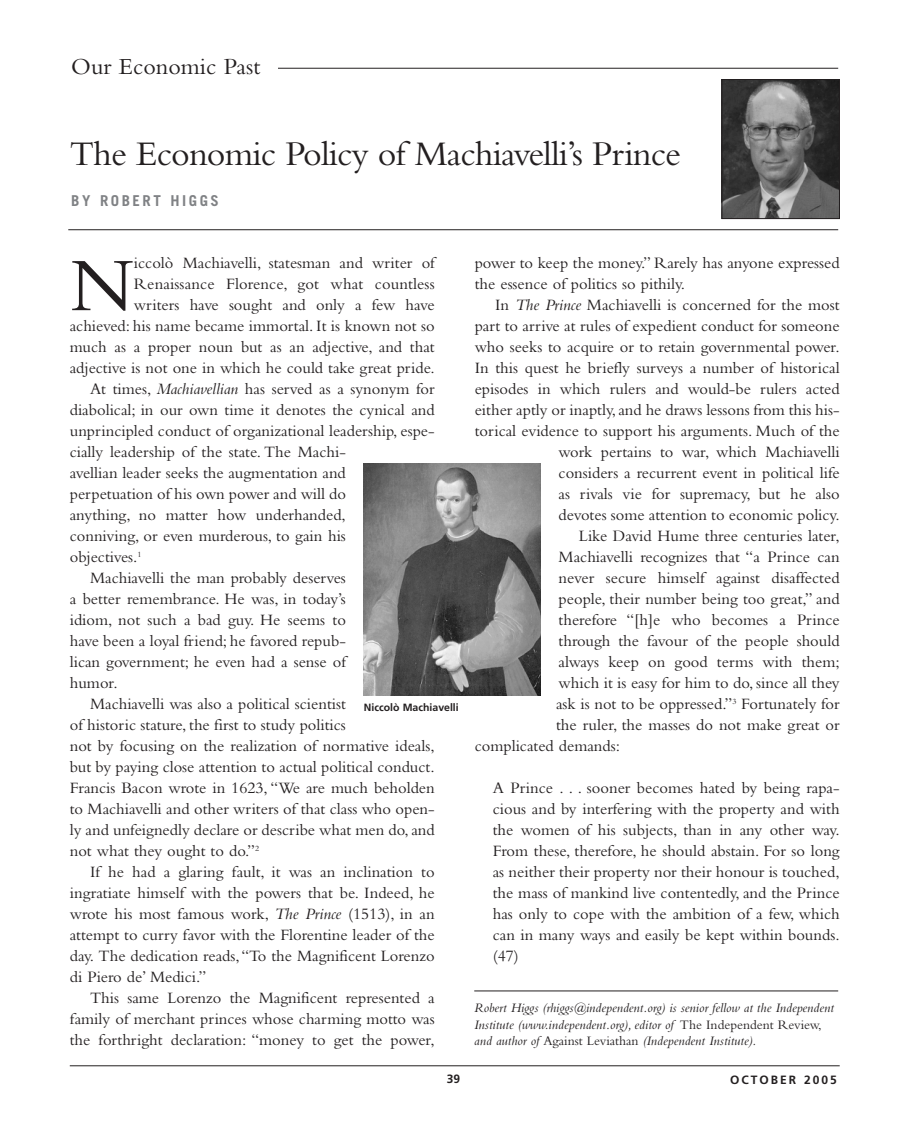
<style>
.page{position:relative;width:905px;height:1134px;background:#fff}
.page>*{position:absolute;margin:0;border:0;box-sizing:border-box;transform-origin:0 0}
.t1{font:78.9px "Bembo";color:#231f20}
.t2{font:36px "Bembo";letter-spacing:-.025em;color:#231f20}
.t3{font:24px "Bembo";color:#231f20}
.t4{font:16.5px/21px "Bembo";color:#231f20}
.t5{font:700 15px "Trade Gothic";letter-spacing:.165em;color:#808285}
.t6{font:italic 13.5px/16.5px "Bembo";color:#231f20}
.t7{font:700 12px "Frutiger";letter-spacing:.165em;color:#231f20}
.t8{font:700 10.5px "Frutiger";color:#231f20}
.s1{font-style:italic}
.s2{font-style:normal}
</style>
<div class="page">
<hr style="left:68px;top:229px;width:770px;height:1px;background:#231f20">
<hr style="left:272px;top:68px;width:566px;height:1px;background:#231f20">
<div style="left:70px;top:57px;width:207px;height:32px;background:#fff"></div>
<img style="left:723px;top:81px;width:114px;height:136px">
<div style="left:721px;top:79px;width:118px;height:140px;border:1px solid #231f20"></div>
<hr style="left:70px;top:1066px;width:769px;height:1px;background:#231f20">
<img style="left:364px;top:464px;width:176px;height:232px">
<hr style="left:474px;top:991px;width:364px;height:1px;background:#231f20">
<h3 class="t3" style="left:71px;top:58px;width:190px">Our Economic Past</h3>
<h2 class="t2" style="left:70px;top:141px;width:612px">The Economic Policy of Machiavelli’s Prince</h2>
<p class="t5" style="left:71px;top:195px;width:149px">BY ROBERT HIGGS</p>
<h1 class="t1" style="left:70px;top:257px;width:66px">N</h1>
<p class="t4" style="left:134px;top:254px;width:302px">iccolò Machiavelli, statesman and writer of</p>
<p class="t4" style="left:134px;top:275px;width:302px">Renaissance Florence, got what countless</p>
<p class="t4" style="left:134px;top:296px;width:302px">writers have sought and only a few have</p>
<p class="t4" style="left:70px;top:317px;width:366px">achieved: his name became immortal. It is known not so</p>
<p class="t4" style="left:70px;top:338px;width:366px">much as a proper noun but as an adjective, and that</p>
<p class="t4" style="left:70px;top:359px;width:366px">adjective is not one in which he could take great pride.</p>
<p class="t4" style="left:90px;top:380px;width:346px">At times, <span class="s1">Machiavellian</span> has served as a synonym for</p>
<p class="t4" style="left:70px;top:401px;width:366px">diabolical; in our own time it denotes the cynical and</p>
<p class="t4" style="left:70px;top:422px;width:366px">unprincipled conduct of organizational leadership, espe-</p>
<p class="t4" style="left:70px;top:443px;width:277px">cially leadership of the state. The Machi-</p>
<p class="t4" style="left:70px;top:464px;width:277px">avellian leader seeks the augmentation and</p>
<p class="t4" style="left:70px;top:485px;width:277px">perpetuation of his own power and will do</p>
<p class="t4" style="left:70px;top:506px;width:277px">anything, no matter how underhanded,</p>
<p class="t4" style="left:70px;top:527px;width:278px">conniving, or even murderous, to gain his</p>
<p class="t4" style="left:70px;top:548px;width:73px">objectives.<sup>1</sup></p>
<p class="t4" style="left:90px;top:569px;width:257px">Machiavelli the man probably deserves</p>
<p class="t4" style="left:70px;top:590px;width:278px">a better remembrance. He was, in today’s</p>
<p class="t4" style="left:70px;top:611px;width:277px">idiom, not such a bad guy. He seems to</p>
<p class="t4" style="left:70px;top:632px;width:277px">have been a loyal friend; he favored repub-</p>
<p class="t4" style="left:70px;top:653px;width:277px">lican government; he even had a sense of</p>
<p class="t4" style="left:70px;top:674px;width:49px">humor.</p>
<p class="t4" style="left:90px;top:695px;width:257px">Machiavelli was also a political scientist</p>
<p class="t4" style="left:70px;top:716px;width:278px">of historic stature, the first to study politics</p>
<p class="t4" style="left:70px;top:737px;width:366px">not by focusing on the realization of normative ideals,</p>
<p class="t4" style="left:70px;top:758px;width:366px">but by paying close attention to actual political conduct.</p>
<p class="t4" style="left:70px;top:779px;width:366px">Francis Bacon wrote in 1623, “We are much beholden</p>
<p class="t4" style="left:70px;top:800px;width:366px">to Machiavelli and other writers of that class who open-</p>
<p class="t4" style="left:70px;top:821px;width:366px">ly and unfeignedly declare or describe what men do, and</p>
<p class="t4" style="left:70px;top:842px;width:191px">not what they ought to do.”<sup>2</sup></p>
<p class="t4" style="left:90px;top:863px;width:346px">If he had a glaring fault, it was an inclination to</p>
<p class="t4" style="left:70px;top:884px;width:366px">ingratiate himself with the powers that be. Indeed, he</p>
<p class="t4" style="left:70px;top:905px;width:366px">wrote his most famous work, <span class="s1">The Prince</span> (1513), in an</p>
<p class="t4" style="left:70px;top:926px;width:366px">attempt to curry favor with the Florentine leader of the</p>
<p class="t4" style="left:70px;top:947px;width:366px">day. The dedication reads,“To the Magnificent Lorenzo</p>
<p class="t4" style="left:70px;top:968px;width:138px">di Piero de’ Medici.”</p>
<p class="t4" style="left:90px;top:989px;width:346px">This same Lorenzo the Magnificent represented a</p>
<p class="t4" style="left:70px;top:1010px;width:366px">family of merchant princes whose charming motto was</p>
<p class="t4" style="left:70px;top:1031px;width:366px">the forthright declaration: “money to get the power,</p>
<p class="t8" style="left:364px;top:704px;width:96px">Niccolò Machiavelli</p>
<p class="t4" style="left:474px;top:254px;width:366px">power to keep the money.” Rarely has anyone expressed the essence of politics so pithily.</p>
<p class="t4" style="left:495px;top:296px;width:346px">In <span class="s1">The Prince</span> Machiavelli is concerned for the most</p>
<p class="t4" style="left:474px;top:317px;width:366px">part to arrive at rules of expedient conduct for someone</p>
<p class="t4" style="left:474px;top:338px;width:366px">who seeks to acquire or to retain governmental power.</p>
<p class="t4" style="left:474px;top:359px;width:366px">In this quest he briefly surveys a number of historical</p>
<p class="t4" style="left:474px;top:380px;width:366px">episodes in which rulers and would-be rulers acted</p>
<p class="t4" style="left:474px;top:401px;width:366px">either aptly or inaptly,and he draws lessons from this his-</p>
<p class="t4" style="left:474px;top:422px;width:366px">torical evidence to support his arguments. Much of the</p>
<p class="t4" style="left:558px;top:443px;width:282px">work pertains to war, which Machiavelli</p>
<p class="t4" style="left:558px;top:464px;width:282px">considers a recurrent event in political life</p>
<p class="t4" style="left:558px;top:485px;width:282px">as rivals vie for supremacy, but he also</p>
<p class="t4" style="left:558px;top:506px;width:282px">devotes some attention to economic policy.</p>
<p class="t4" style="left:579px;top:527px;width:262px">Like David Hume three centuries later,</p>
<p class="t4" style="left:558px;top:548px;width:282px">Machiavelli recognizes that “a Prince can</p>
<p class="t4" style="left:558px;top:569px;width:282px">never secure himself against disaffected</p>
<p class="t4" style="left:558px;top:590px;width:282px">people, their number being too great,” and</p>
<p class="t4" style="left:558px;top:611px;width:282px">therefore “[h]e who becomes a Prince</p>
<p class="t4" style="left:558px;top:632px;width:282px">through the favour of the people should</p>
<p class="t4" style="left:558px;top:653px;width:282px">always keep on good terms with them;</p>
<p class="t4" style="left:558px;top:674px;width:282px">which it is easy for him to do, since all they</p>
<p class="t4" style="left:556px;top:695px;width:285px">ask is not to be oppressed.”<sup>3</sup> Fortunately for</p>
<p class="t4" style="left:556px;top:716px;width:285px">the ruler, the masses do not make great or</p>
<p class="t4" style="left:474px;top:737px;width:147px">complicated demands:</p>
<p class="t4" style="left:492px;top:779px;width:348px;text-align:justify">A Prince . . . sooner becomes hated by being rapa&shy;cious and by interfering with the property and with the women of his subjects, than in any other way.<br>From these, therefore, he should abstain. For so long as neither their property nor their honour is touched, the mass of mankind live contentedly, and the Prince has only to cope with the ambition of a few, which can in many ways and easily be kept within bounds. (47)</p>
<p class="t6" style="left:474px;top:1001px;width:361px">Robert Higgs (rhiggs@independent.org) is senior fellow at the Independent<br>Institute (www.independent.org), editor of <span class="s2">The Independent Review, </span>and author of <span class="s2">Against Leviathan</span> (Independent Institute).</p>
<p class="t7" style="left:447px;top:1074px;width:15px">39</p>
<p class="t7" style="left:730px;top:1075px;width:108px">OCTOBER 2005</p>
</div>
